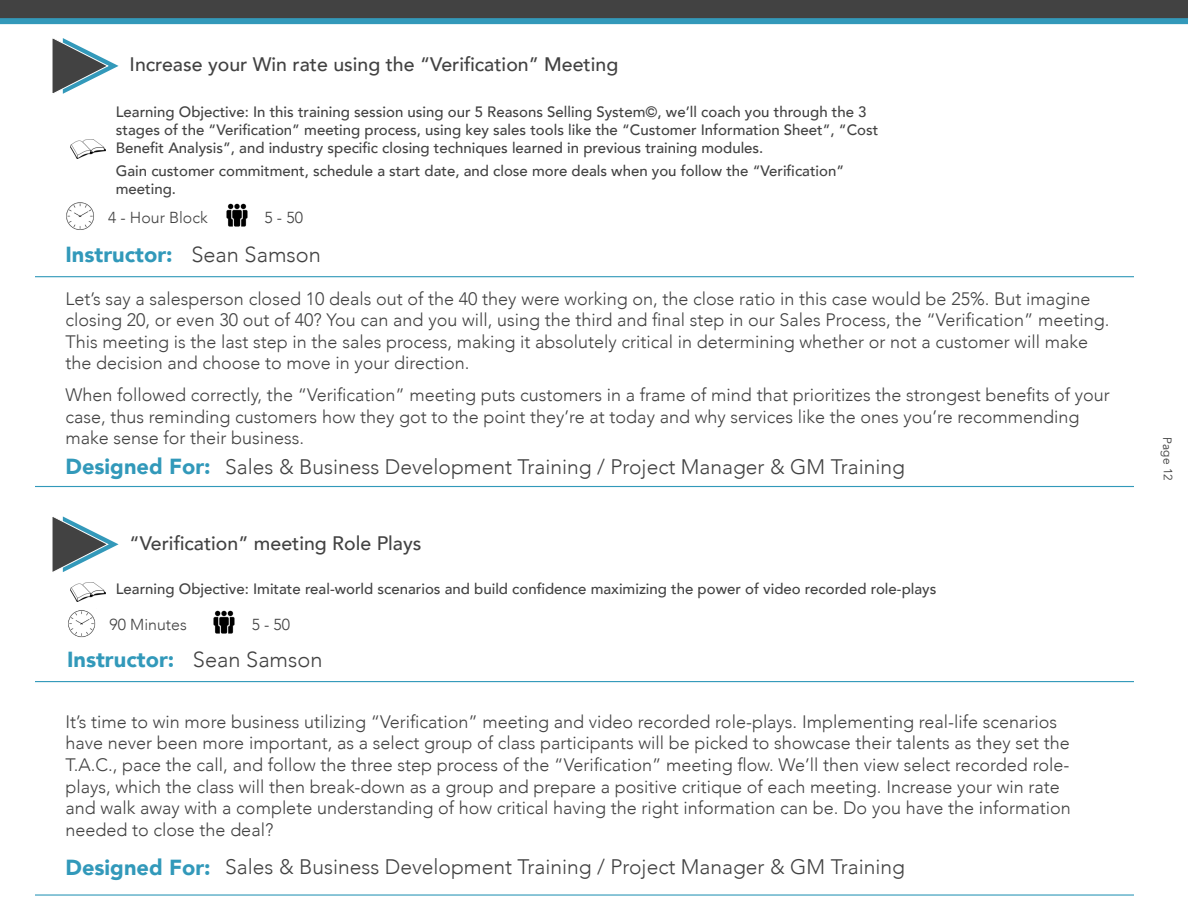
<style>
.page{position:relative;width:1188px;height:918px;background:#fff}
.page>*{position:absolute;margin:0;border:0;box-sizing:border-box;transform-origin:0 0}
.t1{font:900 21.75px "Avenir";color:#3299ba}
.t2{font:300 21.75px "Avenir";color:#424242}
.t3{font:300 21px "Avenir";color:#424242}
.t4{font:500 19.5px "Avenir";color:#424242}
.t5{font:300 18px/21.6px "Avenir";color:#424242}
.t6{font:300 15.9px "Avenir";color:#424242}
.t7{font:500 15px/18px "Avenir";color:#424242}
.t8{font:12px "Avenir";color:#424242}
</style>
<div class="page">
<svg style="left:52px;top:38px;width:67px;height:56px"></svg>
<svg style="left:52px;top:516px;width:67px;height:56px"></svg>
<img style="left:70px;top:140px;width:36px;height:18px">
<img style="left:70px;top:583px;width:36px;height:18px">
<hr style="left:35px;top:276px;width:1099px;height:1px;background:#3299ba">
<hr style="left:35px;top:681px;width:1099px;height:1px;background:#3299ba">
<hr style="left:35px;top:486px;width:1099px;height:1px;background:#3299ba">
<hr style="left:35px;top:894px;width:1099px;height:2px;background:#3299ba">
<svg style="left:0;top:0;width:1188px;height:24px;background:#3e575f"></svg>
<img style="left:226px;top:203px;width:22px;height:24px">
<img style="left:66px;top:202px;width:28px;height:28px">
<img style="left:213px;top:610px;width:22px;height:24px">
<img style="left:68px;top:610px;width:28px;height:28px">
<p class="t4" style="left:130px;top:48px;width:490px">Increase your Win rate using the “Verification” Meeting</p>
<p class="t7" style="left:116px;top:102px;width:764px">Learning Objective: In this training session using our 5 Reasons Selling System©, we’ll coach you through the 3 stages of the “Verification” meeting process, using key sales tools like the “Customer Information Sheet”, “Cost<br>Benefit Analysis”, and industry specific closing techniques learned in previous training modules.</p>
<p class="t7" style="left:116px;top:161px;width:730px">Gain customer commitment, schedule a start date, and close more deals when you follow the “Verification” meeting.</p>
<p class="t6" style="left:108px;top:208px;width:101px">4 - Hour Block</p>
<p class="t6" style="left:265px;top:208px;width:40px">5 - 50</p>
<p class="t1" style="left:66px;top:236px;width:109px">Instructor:</p>
<p class="t2" style="left:191px;top:242px;width:131px">Sean Samson</p>
<p class="t5" style="left:66px;top:288px;width:1045px">Let’s say a salesperson closed 10 deals out of the 40 they were working on, the close ratio in this case would be 25%. But imagine closing 20, or even 30 out of 40? You can and you will, using the third and final step in our Sales Process, the “Verification” meeting.<br>This meeting is the last step in the sales process, making it absolutely critical in determining whether or not a customer will make the decision and choose to move in your direction.</p>
<p class="t5" style="left:66px;top:384px;width:1046px">When followed correctly, the “Verification” meeting puts customers in a frame of mind that prioritizes the strongest benefits of your case, thus reminding customers how they got to the point they’re at today and why services like the ones you’re recommending make sense for their business.</p>
<p class="t1" style="left:66px;top:448px;width:147px">Designed For:</p>
<p class="t3" style="left:225px;top:454px;width:681px">Sales &amp; Business Development Training / Project Manager &amp; GM Training</p>
<p class="t4" style="left:130px;top:526px;width:293px">“Verification” meeting Role Plays</p>
<p class="t7" style="left:116px;top:579px;width:822px">Learning Objective: Imitate real-world scenarios and build confidence maximizing the power of video recorded role-plays</p>
<p class="t6" style="left:110px;top:615px;width:79px">90 Minutes</p>
<p class="t6" style="left:252px;top:615px;width:40px">5 - 50</p>
<p class="t1" style="left:67px;top:641px;width:109px">Instructor:</p>
<p class="t2" style="left:193px;top:646px;width:131px">Sean Samson</p>
<p class="t5" style="left:66px;top:711px;width:1007px">It’s time to win more business utilizing “Verification” meeting and video recorded role-plays. Implementing real-life scenarios have never been more important, as a select group of class participants will be picked to showcase their talents as they set the T.A.C., pace the call, and follow the three step process of the “Verification” meeting flow. We’ll then view select recorded role&shy;plays, which the class will then break-down as a group and prepare a positive critique of each meeting. Increase your win rate and walk away with a complete understanding of how critical having the right information can be. Do you have the information needed to close the deal?</p>
<p class="t1" style="left:66px;top:849px;width:147px">Designed For:</p>
<p class="t3" style="left:225px;top:854px;width:681px">Sales &amp; Business Development Training / Project Manager &amp; GM Training</p>
<p class="t8" style="left:1174px;top:437px;width:45px;rotate:89deg">Page 12</p>
</div>
